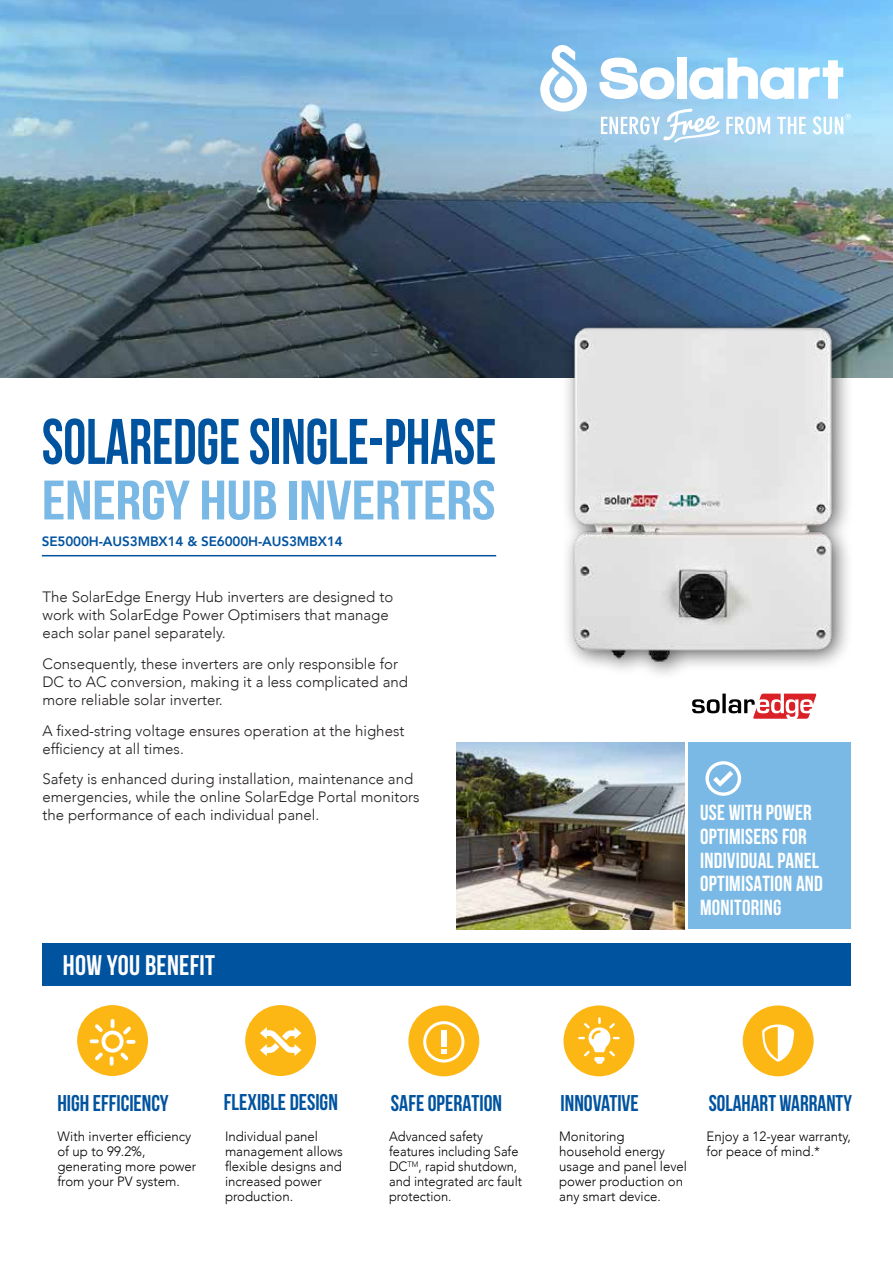
<style>
.page{position:relative;width:893px;height:1263px;background:#fff}
.page>*{position:absolute;margin:0;border:0;box-sizing:border-box;transform-origin:0 0}
.t1{font:700 64.35px "Bebas Neue";letter-spacing:-.005em;color:#00539f;scale:.9 1}
.t2{font:700 55.5px "Bebas Neue";letter-spacing:-.005em;color:#7ab9e5;scale:1.15 1}
.t3{font:700 28.35px "Bebas Neue";letter-spacing:.01em;color:#fff}
.t4{font:700 22.8px "Bebas Neue";color:#00539f}
.t5{font:700 22.8px "Bebas Neue";color:#00539f;scale:.95 1}
.t6{font:700 21.75px/23.7px "Bebas Neue";letter-spacing:.01em;color:#fff}
.t7{font:300 15px/18px "Avenir";color:#211d1e}
.t8{font:300 13.5px/15px "Avenir";color:#000}
.t9{font:300 13.5px/15px "Avenir";color:#000;scale:.95 1}
.t10{font:800 13.5px "Avenir";letter-spacing:-.01em;color:#00539f}
</style>
<div class="page">
<div style="left:42px;top:943px;width:809px;height:42px;background:#00539f"></div>
<img style="left:0;top:179px;width:893px;height:198px">
<svg style="left:0;top:0;width:893px;height:179px;background:#86b8db"></svg>
<svg style="left:601px;top:109px;width:119px;height:34px"></svg>
<svg style="left:726px;top:116px;width:44px;height:18px"></svg>
<svg style="left:777px;top:117px;width:29px;height:17px"></svg>
<svg style="left:813px;top:114px;width:38px;height:20px"></svg>
<svg style="left:539px;top:44px;width:48px;height:68px"></svg>
<svg style="left:599px;top:58px;width:75px;height:41px"></svg>
<div style="left:677px;top:58px;width:10px;height:41px;background:#fff"></div>
<svg style="left:689px;top:58px;width:154px;height:41px"></svg>
<hr style="left:42px;top:555px;width:454px;height:1px;background:#00539f">
<div style="left:688px;top:742px;width:162px;height:187px;background:#7ab9e5"></div>
<div style="left:77px;top:1005px;width:71px;height:71px;background:#fdb714;border-radius:50%"></div>
<svg style="left:126px;top:1040px;width:10px;height:4px"></svg>
<svg style="left:110px;top:1056px;width:4px;height:10px"></svg>
<svg style="left:90px;top:1019px;width:41px;height:41px"></svg>
<div style="left:408px;top:1005px;width:71px;height:71px;background:#fdb714;border-radius:50%"></div>
<div style="left:245px;top:1005px;width:71px;height:71px;background:#fdb714;border-radius:50%"></div>
<div style="left:563px;top:1005px;width:71px;height:71px;background:#fdb714;border-radius:50%"></div>
<div style="left:743px;top:1005px;width:71px;height:71px;background:#fdb714;border-radius:50%"></div>
<svg style="left:260px;top:1027px;width:41px;height:29px"></svg>
<svg style="left:762px;top:1024px;width:32px;height:38px"></svg>
<svg style="left:423px;top:1021px;width:41px;height:41px"></svg>
<svg style="left:578px;top:1017px;width:42px;height:47px"></svg>
<svg style="left:705px;top:761px;width:36px;height:35px"></svg>
<img style="left:456px;top:742px;width:229px;height:187px">
<svg style="left:692px;top:693px;width:125px;height:26px"></svg>
<img style="left:564px;top:298px;width:299px;height:377px">
<h1 class="t1" style="left:42px;top:406px;width:506px">SOLAREDGE SINGLE-PHASE</h1>
<h2 class="t2" style="left:42px;top:470px;width:396px">ENERGY HUB INVERTERS</h2>
<p class="t10" style="left:42px;top:529px;width:303px">SE5000H-AUS3MBX14 &amp; SE6000H-AUS3MBX14</p>
<p class="t7" style="left:42px;top:588px;width:352px">The SolarEdge Energy Hub inverters are designed to work with SolarEdge Power Optimisers that manage each solar panel separately.</p>
<p class="t7" style="left:42px;top:655px;width:367px">Consequently, these inverters are only responsible for<br>DC to AC conversion, making it a less complicated and more reliable solar inverter.</p>
<p class="t7" style="left:42px;top:721px;width:363px">A fixed-string voltage ensures operation at the highest efficiency at all times.</p>
<p class="t7" style="left:42px;top:770px;width:379px">Safety is enhanced during installation, maintenance and emergencies, while the online SolarEdge Portal monitors the performance of each individual panel.</p>
<h3 class="t3" style="left:63px;top:949px;width:154px">HOW YOU BENEFIT</h3>
<h3 class="t6" style="left:700px;top:801px;width:124px">USE WITH POWER<br>OPTIMISERS FOR<br>INDIVIDUAL PANEL<br>OPTIMISATION AND<br>MONITORING</h3>
<h3 class="t4" style="left:57px;top:1091px;width:113px">HIGH EFFICIENCY</h3>
<h3 class="t4" style="left:224px;top:1090px;width:115px">FLEXIBLE DESIGN</h3>
<p class="t8" style="left:57px;top:1129px;width:141px">With inverter efficiency of up to 99.2%, generating more power from your PV system.</p>
<p class="t8" style="left:225px;top:1129px;width:119px">Individual panel management allows flexible designs and increased power production.</p>
<p class="t8" style="left:559px;top:1129px;width:129px">Monitoring household energy usage and panel level power production on any smart device.</p>
<h3 class="t4" style="left:391px;top:1091px;width:113px">SAFE OPERATION</h3>
<h3 class="t4" style="left:561px;top:1091px;width:80px">INNOVATIVE</h3>
<h3 class="t5" style="left:709px;top:1091px;width:152px">SOLAHART WARRANTY</h3>
<p class="t8" style="left:706px;top:1129px;width:146px">Enjoy a 12-year warranty, for peace of mind.*</p>
<p class="t9" style="left:389px;top:1129px;width:142px">Advanced safety features including Safe<br>DC<sup>TM</sup>, rapid shutdown, and integrated arc fault protection.</p>
</div>
